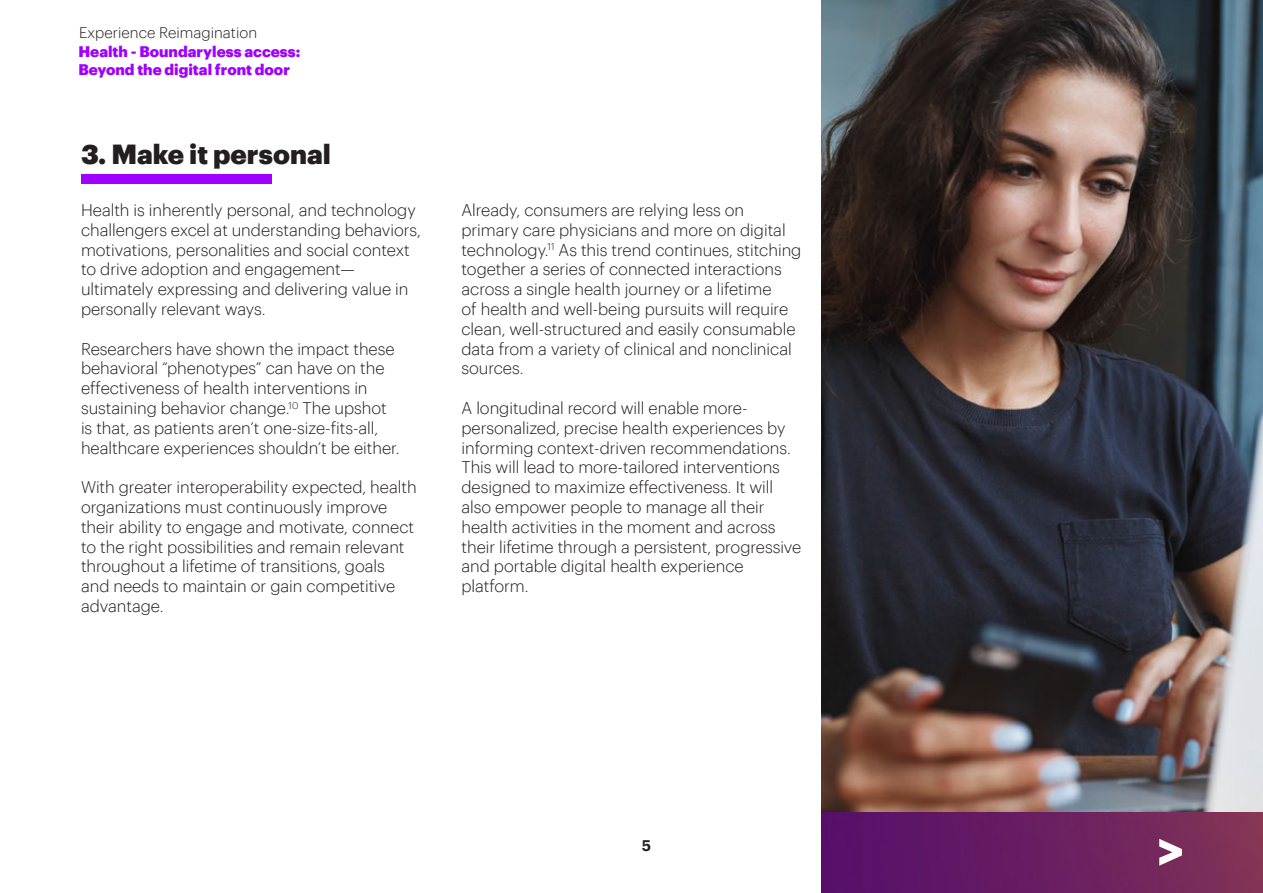
<style>
.page{position:relative;width:1263px;height:893px;background:#fff}
.page>*{position:absolute;margin:0;border:0;box-sizing:border-box;transform-origin:0 0}
.t1{font:900 27px "Graphik";color:#231f20}
.TextBody{font:300 16.5px/19.8px "Graphik";letter-spacing:-.005em;color:#231f20}
.t2{font:900 15px/18px "Graphik";color:#a000ff}
.t3{font:300 15px "Graphik";color:#231f20}
.t4{font:600 15px "Graphik";color:#231f20}
</style>
<div class="page">
<div style="left:81px;top:174px;width:191px;height:9px;background:#a000ff"></div>
<img style="left:822px;top:812px;width:441px;height:81px">
<svg style="left:1159px;top:839px;width:23px;height:27px"></svg>
<img style="left:822px;top:0;width:441px;height:812px">
<p class="t3" style="left:79px;top:22px;width:180px">Experience Reimagination</p>
<p class="t2" style="left:78px;top:41px;width:223px">Health - Boundaryless access:<br>Beyond the digital front door</p>
<h2 class="t1" style="left:81px;top:133px;width:251px">3. Make it personal</h2>
<p class="TextBody" style="left:81px;top:199px;width:341px">Health is inherently personal, and technology challengers excel at understanding behaviors, motivations, personalities and social context to drive adoption and engagement— ultimately expressing and delivering value in personally relevant ways.</p>
<p class="TextBody" style="left:81px;top:337px;width:320px">Researchers have shown the impact these behavioral “phenotypes” can have on the effectiveness of health interventions in sustaining behavior change.<sup>10</sup> The upshot is that, as patients aren’t one-size-fits-all, healthcare experiences shouldn’t be either.</p>
<p class="TextBody" style="left:81px;top:476px;width:337px">With greater interoperability expected, health organizations must continuously improve their ability to engage and motivate, connect to the right possibilities and remain relevant throughout a lifetime of transitions, goals and needs to maintain or gain competitive advantage.</p>
<p class="TextBody" style="left:461px;top:199px;width:341px">Already, consumers are relying less on primary care physicians and more on digital technology.<sup>11</sup> As this trend continues, stitching together a series of connected interactions across a single health journey or a lifetime<br>of health and well-being pursuits will require clean, well-structured and easily consumable data from a variety of clinical and nonclinical sources.</p>
<p class="TextBody" style="left:461px;top:397px;width:341px">A longitudinal record will enable more&shy;personalized, precise health experiences by informing context-driven recommendations.<br>This will lead to more-tailored interventions designed to maximize effectiveness. It will also empower people to manage all their health activities in the moment and across their lifetime through a persistent, progressive and portable digital health experience platform.</p>
<p class="t4" style="left:642px;top:834px;width:11px">5</p>
</div>
